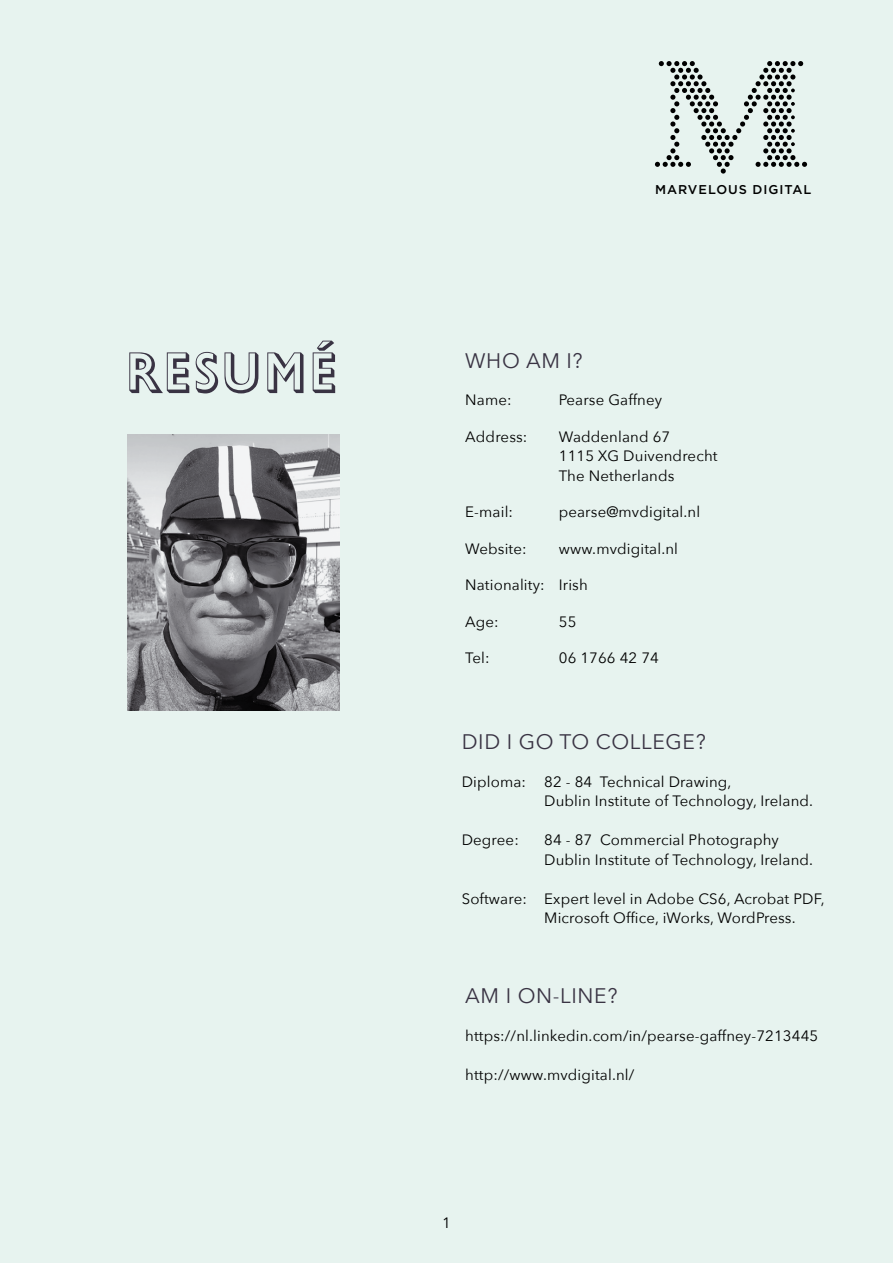
<style>
.page{position:relative;width:893px;height:1263px;background:#e7f3ef}
.page>*{position:absolute;margin:0;border:0;box-sizing:border-box;transform-origin:0 0}
.t1{font:54px "Gill Sans MT Shadow";letter-spacing:.05em;color:#393343}
.t2{font:21px "Avenir Next";letter-spacing:.03em;color:#393343}
.t3{font:15px/19.5px "Avenir Next";letter-spacing:.01em;color:#000}
.t4{font:500 12.75px "Gotham";letter-spacing:.075em;color:#000}
</style>
<div class="page">
<svg style="left:655px;top:61px;width:152px;height:113px"></svg>
<img style="left:128px;top:435px;width:211px;height:275px">
<h1 class="t1" style="left:125px;top:335px;width:212px">RESUMÉ</h1>
<p class="t4" style="left:655px;top:182px;width:158px">MARVELOUS DIGITAL</p>
<h2 class="t2" style="left:465px;top:343px;width:119px">WHO AM I?</h2>
<p class="t3" style="left:465px;top:389px;width:48px">Name:</p>
<p class="t3" style="left:559px;top:389px;width:105px">Pearse Gaffney</p>
<p class="t3" style="left:465px;top:426px;width:64px">Address:</p>
<p class="t3" style="left:559px;top:426px;width:160px">Waddenland 67<br>1115 XG Duivendrecht<br>The Netherlands</p>
<p class="t3" style="left:465px;top:501px;width:49px">E-mail:</p>
<p class="t3" style="left:559px;top:501px;width:143px">pearse@mvdigital.nl</p>
<p class="t3" style="left:465px;top:538px;width:63px">Website:</p>
<p class="t3" style="left:559px;top:538px;width:121px">www.mvdigital.nl</p>
<p class="t3" style="left:465px;top:574px;width:124px">Nationality: Irish</p>
<p class="t3" style="left:465px;top:611px;width:35px">Age:</p>
<p class="t3" style="left:559px;top:611px;width:19px">55</p>
<p class="t3" style="left:465px;top:647px;width:26px">Tel:</p>
<p class="t3" style="left:559px;top:647px;width:102px">06 1766 42 74</p>
<h2 class="t2" style="left:462px;top:724px;width:246px">DID I GO TO COLLEGE?</h2>
<p class="t3" style="left:544px;top:771px;width:270px;text-indent:-83px">Diploma: 82 - 84 Technical Drawing,<br>Dublin Institute of Technology, Ireland.</p>
<p class="t3" style="left:462px;top:829px;width:59px">Degree:</p>
<p class="t3" style="left:544px;top:829px;width:270px">84 - 87 Commercial Photography<br>Dublin Institute of Technology, Ireland.</p>
<p class="t3" style="left:544px;top:888px;width:282px;text-indent:-82px">Software: Expert level in Adobe CS6, Acrobat PDF,<br>Microsoft Office, iWorks, WordPress.</p>
<h2 class="t2" style="left:465px;top:978px;width:154px">AM I ON-LINE?</h2>
<p class="t3" style="left:465px;top:1025px;width:354px">https://nl.linkedin.com/in/pearse-gaffney-7213445</p>
<p class="t3" style="left:465px;top:1064px;width:171px">http://www.mvdigital.nl/</p>
<p class="t3" style="left:442px;top:1213px;width:10px">1</p>
</div>
